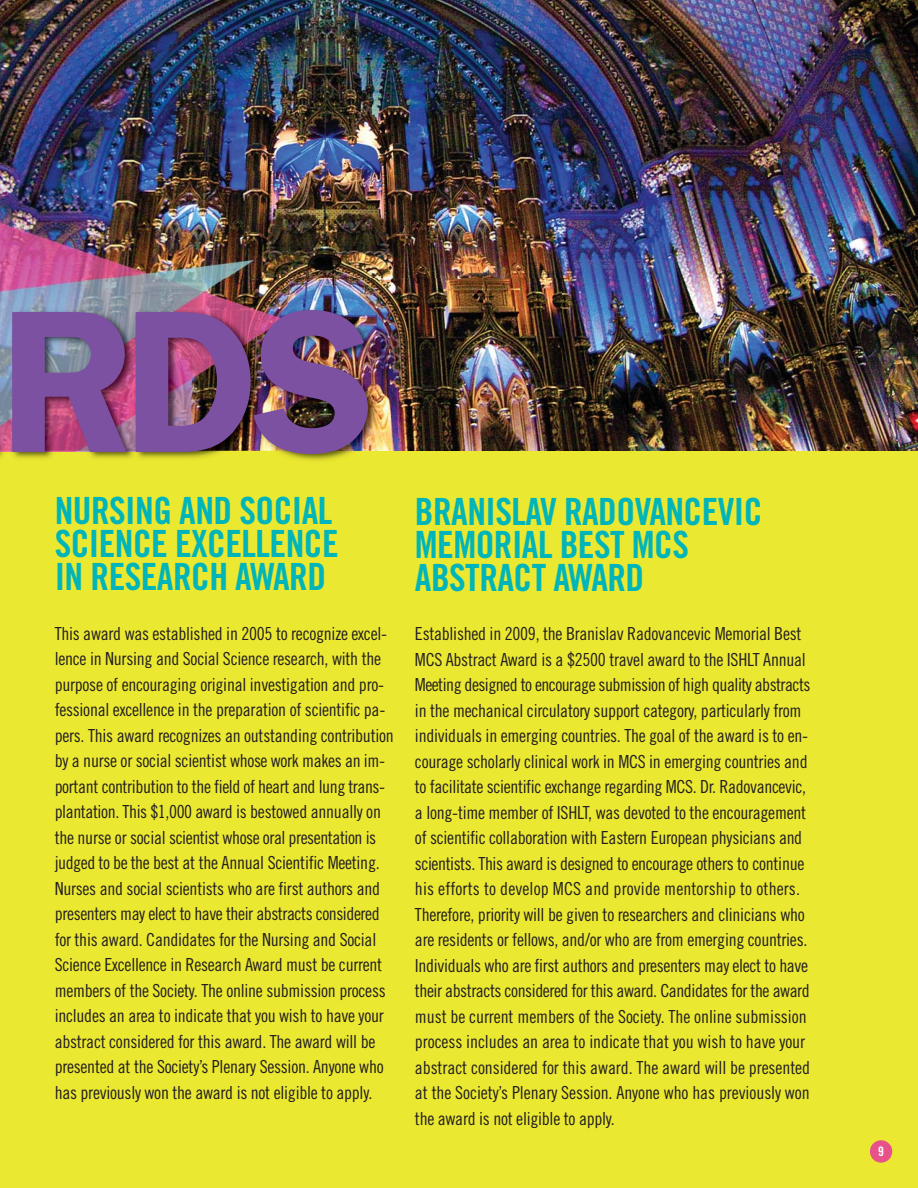
<style>
.page{position:relative;width:918px;height:1188px;background:#fff}
.page>*{position:absolute;margin:0;border:0;box-sizing:border-box;transform-origin:0 0}
.t1{font:600 204px "Franklin Gothic";color:#7c51a1}
.t2{font:37.5px/33px "Trade Gothic Bold Cond Twenty";letter-spacing:-.015em;color:#00b5b9}
.t3{font:18px/25.5px "Trade Gothic Cond Eighteen";letter-spacing:-.015em;color:#231f20}
.t4{font:13.05px "Trade Gothic Bold Cond Twenty";color:#fff}
</style>
<div class="page">
<div style="left:0;top:441px;width:918px;height:747px;background:#ebe831"></div>
<div style="left:870px;top:1140px;width:22px;height:23px;background:#e7528a;border-radius:50%"></div>
<img style="left:0;top:0;width:918px;height:451px">
<img style="left:0;top:172px;width:288px;height:106px">
<img style="left:0;top:278px;width:562px;height:183px">
<h1 class="t1" style="left:-1px;top:312px;width:378px">RDS</h1>
<h2 class="t2" style="left:55px;top:497px;width:286px">NURSING AND SOCIAL<br>SCIENCE EXCELLENCE<br>IN RESEARCH AWARD</h2>
<p class="t3" style="left:55px;top:622px;width:341px">This award was established in 2005 to recognize excel&shy;lence in Nursing and Social Science research, with the purpose of encouraging original investigation and pro&shy;fessional excellence in the preparation of scientific pa&shy;pers. This award recognizes an outstanding contribution by a nurse or social scientist whose work makes an im&shy;portant contribution to the field of heart and lung trans&shy;plantation. This $1,000 award is bestowed annually on the nurse or social scientist whose oral presentation is judged to be the best at the Annual Scientific Meeting.<br>Nurses and social scientists who are first authors and presenters may elect to have their abstracts considered for this award. Candidates for the Nursing and Social Science Excellence in Research Award must be current members of the Society. The online submission process includes an area to indicate that you wish to have your abstract considered for this award. The award will be presented at the Society’s Plenary Session. Anyone who has previously won the award is not eligible to apply.</p>
<h2 class="t2" style="left:415px;top:498px;width:349px">BRANISLAV RADOVANCEVIC<br>MEMORIAL BEST MCS<br>ABSTRACT AWARD</h2>
<p class="t3" style="left:415px;top:623px;width:397px">Established in 2009, the Branislav Radovancevic Memorial Best MCS Abstract Award is a $2500 travel award to the ISHLT Annual Meeting designed to encourage submission of high quality abstracts in the mechanical circulatory support category, particularly from individuals in emerging countries. The goal of the award is to en&shy;courage scholarly clinical work in MCS in emerging countries and to facilitate scientific exchange regarding MCS. Dr. Radovancevic, a long-time member of ISHLT, was devoted to the encouragement of scientific collaboration with Eastern European physicians and scientists. This award is designed to encourage others to continue his efforts to develop MCS and provide mentorship to others.<br>Therefore, priority will be given to researchers and clinicians who are residents or fellows, and/or who are from emerging countries.<br>Individuals who are first authors and presenters may elect to have their abstracts considered for this award. Candidates for the award must be current members of the Society. The online submission process includes an area to indicate that you wish to have your abstract considered for this award. The award will be presented at the Society’s Plenary Session. Anyone who has previously won the award is not eligible to apply.</p>
<p class="t4" style="left:878px;top:1147px;width:7px">9</p>
</div>
